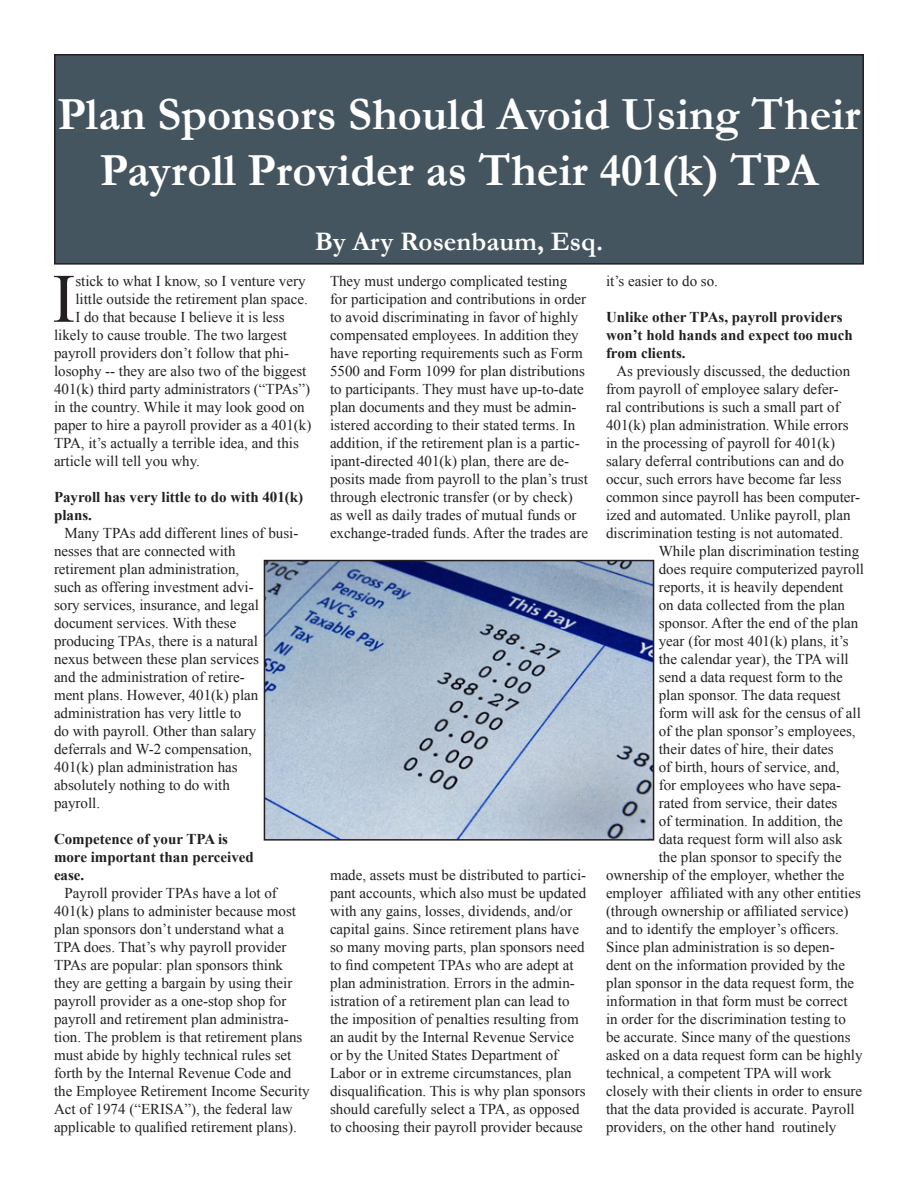
<style>
.page{position:relative;width:918px;height:1188px;background:#fff}
.page>*{position:absolute;margin:0;border:0;box-sizing:border-box;transform-origin:0 0}
.t1{font:69.3px "Times New Roman";color:#231f20}
.t2{font:700 46.5px/55.8px "Garamond";color:#fff;text-align:center}
.t3{font:700 27px "Garamond";color:#fff}
.t4{font:15px/18px "Times New Roman";color:#231f20}
.t5{font:700 15px/18px "Times New Roman";color:#231f20}
</style>
<div class="page">
<div style="left:55px;top:55px;width:808px;height:209px;background:#45555f"></div>
<div style="left:54px;top:54px;width:810px;height:211px;border:2px solid #231f20"></div>
<img style="left:267px;top:563px;width:384px;height:275px">
<div style="left:264px;top:560px;width:390px;height:281px;border:2px solid #231f20"></div>
<p class="t2" style="left:57px;top:87px;width:805px">Plan Sponsors Should Avoid Using Their<br>Payroll Provider as Their 401(k) TPA</p>
<p class="t3" style="left:315px;top:223px;width:290px">By Ary Rosenbaum, Esq.</p>
<p class="t1" style="left:52px;top:252px;width:25px">I</p>
<p class="t4" style="left:75px;top:272px;width:232px">stick to what I know, so I venture very</p>
<p class="t4" style="left:330px;top:272px;width:259px">They must undergo complicated testing for participation and contributions in order to avoid discriminating in favor of highly compensated employees. In addition they have reporting requirements such as Form 5500 and Form 1099 for plan distributions to participants. They must have up-to-date plan documents and they must be admin&shy;istered according to their stated terms. In addition, if the retirement plan is a partic&shy;ipant-directed 401(k) plan, there are de&shy;posits made from payroll to the plan’s trust through electronic transfer (or by check) as well as daily trades of mutual funds or exchange-traded funds. After the trades are</p>
<p class="t4" style="left:606px;top:272px;width:114px">it’s easier to do so.</p>
<p class="t5" style="left:606px;top:307px;width:248px">Unlike other TPAs, payroll providers won’t hold hands and expect too much from clients.</p>
<p class="t4" style="left:616px;top:362px;width:235px">As previously discussed, the deduction</p>
<p class="t4" style="left:606px;top:380px;width:234px">from payroll of employee salary defer-</p>
<p class="t4" style="left:606px;top:398px;width:235px">ral contributions is such a small part of</p>
<p class="t4" style="left:606px;top:416px;width:244px">401(k) plan administration. While errors</p>
<p class="t4" style="left:606px;top:434px;width:231px">in the processing of payroll for 401(k)</p>
<p class="t4" style="left:606px;top:452px;width:239px">salary deferral contributions can and do</p>
<p class="t4" style="left:606px;top:470px;width:237px">occur, such errors have become far less</p>
<p class="t4" style="left:606px;top:488px;width:256px">common since payroll has been computer-</p>
<p class="t4" style="left:606px;top:506px;width:246px">ized and automated. Unlike payroll, plan</p>
<p class="t4" style="left:606px;top:524px;width:239px">discrimination testing is not automated.</p>
<p class="t4" style="left:659px;top:542px;width:202px">While plan discrimination testing</p>
<p class="t4" style="left:659px;top:560px;width:207px">does require computerized payroll</p>
<p class="t4" style="left:659px;top:578px;width:186px">reports, it is heavily dependent</p>
<p class="t4" style="left:659px;top:596px;width:188px">on data collected from the plan</p>
<p class="t4" style="left:659px;top:614px;width:201px">sponsor. After the end of the plan</p>
<p class="t4" style="left:659px;top:632px;width:191px">year (for most 401(k) plans, it’s</p>
<p class="t4" style="left:659px;top:650px;width:191px">the calendar year), the TPA will</p>
<p class="t4" style="left:659px;top:668px;width:186px">send a data request form to the</p>
<p class="t4" style="left:659px;top:686px;width:183px">plan sponsor. The data request</p>
<p class="t4" style="left:659px;top:704px;width:204px">form will ask for the census of all</p>
<p class="t4" style="left:659px;top:722px;width:198px">of the plan sponsor’s employees,</p>
<p class="t4" style="left:659px;top:740px;width:176px">their dates of hire, their dates</p>
<p class="t4" style="left:659px;top:758px;width:182px">of birth, hours of service, and,</p>
<p class="t4" style="left:659px;top:776px;width:184px">for employees who have sepa-</p>
<p class="t4" style="left:659px;top:794px;width:180px">rated from service, their dates</p>
<p class="t4" style="left:659px;top:812px;width:186px">of termination. In addition, the</p>
<p class="t4" style="left:659px;top:830px;width:185px">data request form will also ask</p>
<p class="t4" style="left:659px;top:848px;width:184px">the plan sponsor to specify the</p>
<p class="t4" style="left:606px;top:866px;width:240px">ownership of the employer, whether the</p>
<p class="t4" style="left:606px;top:884px;width:256px">employer affiliated with any other entities</p>
<p class="t4" style="left:606px;top:902px;width:244px">(through ownership or affiliated service)</p>
<p class="t4" style="left:606px;top:920px;width:234px">and to identify the employer’s officers.</p>
<p class="t4" style="left:606px;top:938px;width:230px">Since plan administration is so depen-</p>
<p class="t4" style="left:606px;top:956px;width:241px">dent on the information provided by the</p>
<p class="t4" style="left:606px;top:974px;width:250px">plan sponsor in the data request form, the</p>
<p class="t4" style="left:606px;top:992px;width:243px">information in that form must be correct</p>
<p class="t4" style="left:606px;top:1010px;width:241px">in order for the discrimination testing to</p>
<p class="t4" style="left:606px;top:1028px;width:246px">be accurate. Since many of the questions</p>
<p class="t4" style="left:606px;top:1046px;width:258px">asked on a data request form can be highly</p>
<p class="t4" style="left:606px;top:1064px;width:227px">technical, a competent TPA will work</p>
<p class="t4" style="left:606px;top:1082px;width:258px">closely with their clients in order to ensure</p>
<p class="t4" style="left:606px;top:1100px;width:250px">that the data provided is accurate. Payroll</p>
<p class="t4" style="left:606px;top:1118px;width:232px">providers, on the other hand routinely</p>
<p class="t4" style="left:75px;top:290px;width:234px">little outside the retirement plan space.</p>
<p class="t4" style="left:75px;top:308px;width:211px">I do that because I believe it is less</p>
<p class="t4" style="left:54px;top:326px;width:235px">likely to cause trouble. The two largest</p>
<p class="t4" style="left:54px;top:344px;width:237px">payroll providers don’t follow that phi-</p>
<p class="t4" style="left:54px;top:362px;width:254px">losophy -- they are also two of the biggest</p>
<p class="t4" style="left:54px;top:380px;width:258px">401(k) third party administrators (“TPAs”)</p>
<p class="t4" style="left:54px;top:398px;width:252px">in the country. While it may look good on</p>
<p class="t4" style="left:54px;top:416px;width:259px">paper to hire a payroll provider as a 401(k)</p>
<p class="t4" style="left:54px;top:434px;width:246px">TPA, it’s actually a terrible idea, and this</p>
<p class="t4" style="left:54px;top:452px;width:148px">article will tell you why.</p>
<p class="t5" style="left:54px;top:487px;width:251px">Payroll has very little to do with 401(k) plans.</p>
<p class="t4" style="left:54px;top:524px;width:246px;text-indent:10px">Many TPAs add different lines of busi&shy;nesses that are connected with retirement plan administration,<br>such as offering investment advi-<br>sory services, insurance, and legal document services. With these producing TPAs, there is a natural<br>nexus between these plan services<br>and the administration of retire-<br>ment plans. However, 401(k) plan administration has very little to<br>do with payroll. Other than salary deferrals and W-2 compensation,<br>401(k) plan administration has absolutely nothing to do with<br>payroll.</p>
<p class="t5" style="left:54px;top:829px;width:201px">Competence of your TPA is more important than perceived ease.</p>
<p class="t4" style="left:54px;top:884px;width:257px;text-indent:10px">Payroll provider TPAs have a lot of 401(k) plans to administer because most plan sponsors don’t understand what a TPA does. That’s why payroll provider TPAs are popular: plan sponsors think they are getting a bargain by using their payroll provider as a one-stop shop for payroll and retirement plan administra&shy;tion. The problem is that retirement plans must abide by highly technical rules set forth by the Internal Revenue Code and the Employee Retirement Income Security Act of 1974 (“ERISA”), the federal law applicable to qualified retirement plans).</p>
<p class="t4" style="left:330px;top:866px;width:258px">made, assets must be distributed to partici&shy;pant accounts, which also must be updated with any gains, losses, dividends, and/or capital gains. Since retirement plans have so many moving parts, plan sponsors need to find competent TPAs who are adept at plan administration. Errors in the admin&shy;istration of a retirement plan can lead to the imposition of penalties resulting from an audit by the Internal Revenue Service or by the United States Department of Labor or in extreme circumstances, plan disqualification. This is why plan sponsors should carefully select a TPA, as opposed to choosing their payroll provider because</p>
</div>
